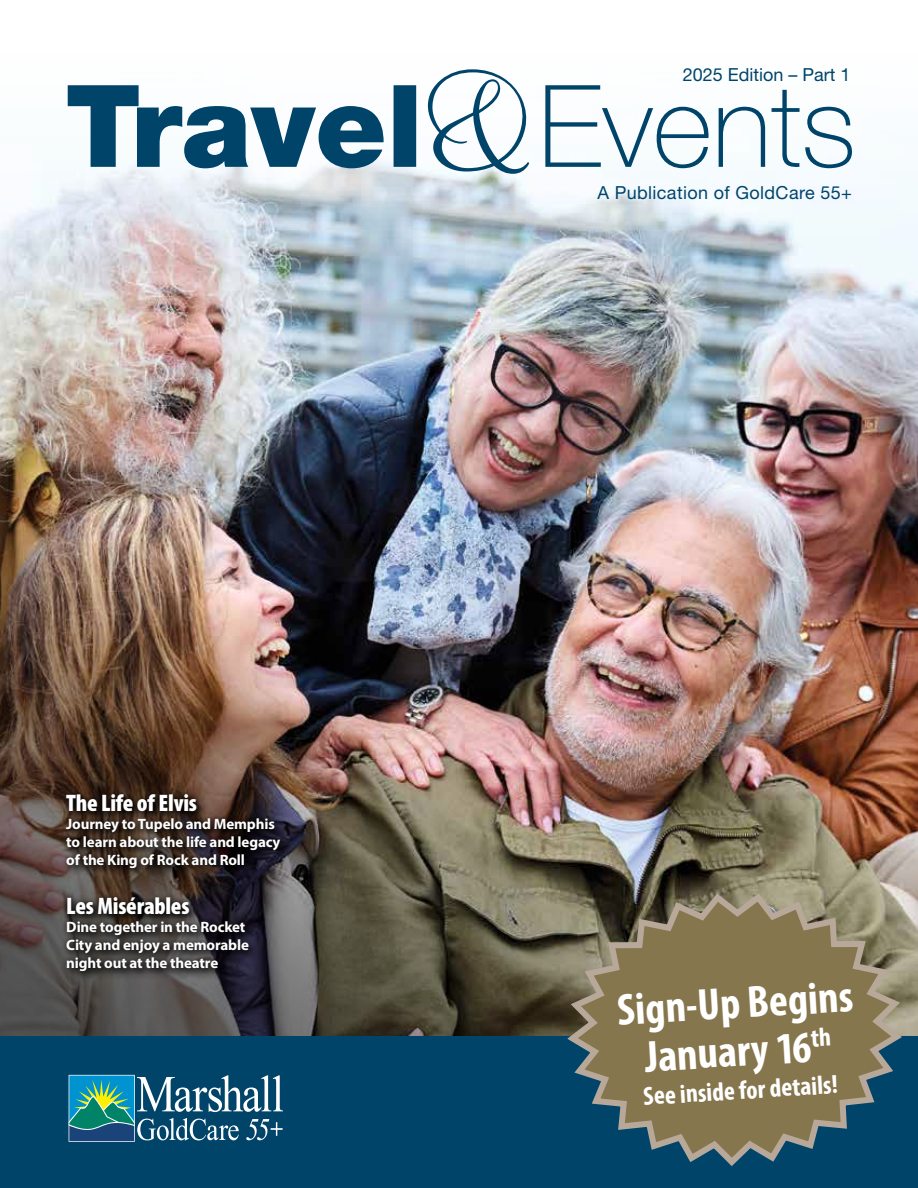
<style>
.page{position:relative;width:918px;height:1188px;background:#fff}
.page>*{position:absolute;margin:0;border:0;box-sizing:border-box;transform-origin:0 0}
.t1{font:700 condensed 45px/48px "Myriad Pro";color:#fff;text-align:center}
.t2{font:700 condensed 26.25px/48.6px "Myriad Pro";color:#fff;text-align:right}
.t3{font:900 condensed 24px "Myriad Pro";letter-spacing:-.01em;color:#fff}
.t4{font:18px "Helvetica Neue LT Std";letter-spacing:.02em;color:#00446a}
.t5{font:18px "Helvetica Neue LT Std";color:#00446a}
.t6{font:700 15px/18px "Myriad Pro";letter-spacing:-.01em;color:#fff}
</style>
<div class="page">
<img style="left:0;top:174px;width:918px;height:863px">
<div style="left:0;top:1037px;width:918px;height:151px;background:#00446a"></div>
<svg style="left:63px;top:792px;width:229px;height:192px;background:#605e63"></svg>
<svg style="left:61px;top:789px;width:225px;height:189px;background:#322b2a"></svg>
<svg style="left:69px;top:1075px;width:214px;height:67px"></svg>
<svg style="left:562px;top:889px;width:345px;height:277px"></svg>
<svg style="left:68px;top:69px;width:784px;height:105px"></svg>
<h3 class="t3" style="left:66px;top:788px;width:132px">The Life of Elvis</h3>
<p class="t6" style="left:66px;top:815px;width:216px">Journey to Tupelo and Memphis to learn about the life and legacy of the King of Rock and Roll</p>
<h3 class="t3" style="left:66px;top:891px;width:125px">Les Misérables</h3>
<p class="t6" style="left:66px;top:918px;width:184px">Dine together in the Rocket<br>City and enjoy a memorable night out at the theatre</p>
<p class="t5" style="left:683px;top:64px;width:169px">2025 Edition – Part 1</p>
<p class="t4" style="left:597px;top:182px;width:256px">A Publication of GoldCare 55+</p>
<h1 class="t1" style="left:616px;top:986px;width:238px;rotate:-4deg">Sign-Up Begins<br>January 16</h1>
<h2 class="t2" style="left:640px;top:1022px;width:196px;rotate:-3deg">th<br>See inside for details!</h2>
</div>
